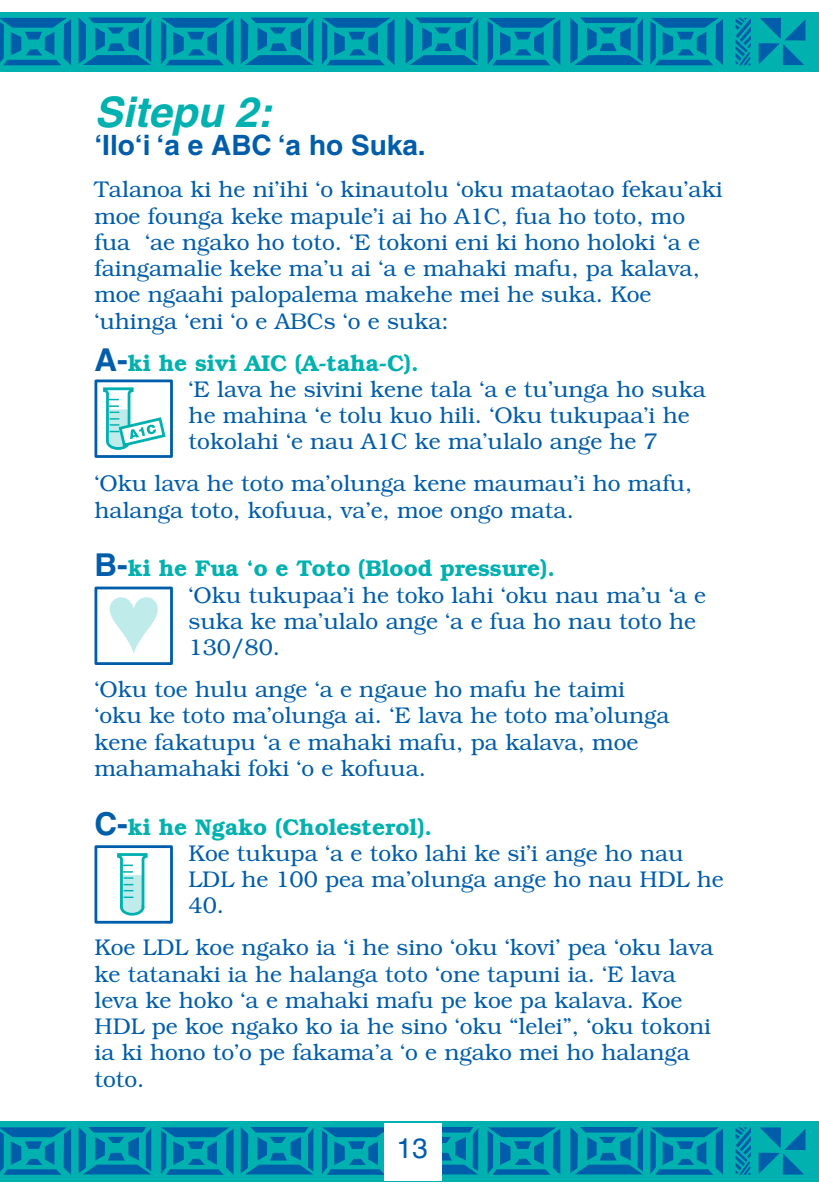
<style>
.page{position:relative;width:819px;height:1197px;background:#fff}
.page>*{position:absolute;margin:0;border:0;box-sizing:border-box;transform-origin:0 0}
.Head{font:italic 700 42px "Helvetica";color:#00b1b0}
.Head-2{font:700 28px "Helvetica";color:#005daa}
.t1{font:28px "Helvetica";color:#005daa}
.t2{font:300 22.75px/26.2px "Bookman";color:#005daa}
.s1{font-family:"Helvetica";font-weight:700;font-size:31.5px}
.s2{font-weight:600;color:#00b1b0}
</style>
<div class="page">
<div style="left:0;top:1122px;width:819px;height:59px;background:#00b1b0"></div>
<svg style="left:759px;top:1127px;width:47px;height:48px"></svg>
<svg style="left:736px;top:1127px;width:15px;height:48px"></svg>
<svg style="left:488px;top:1127px;width:72px;height:48px"></svg>
<svg style="left:650px;top:1127px;width:73px;height:48px"></svg>
<svg style="left:322px;top:1127px;width:62px;height:48px"></svg>
<svg style="left:161px;top:1127px;width:73px;height:48px"></svg>
<svg style="left:0;top:1127px;width:71px;height:48px"></svg>
<svg style="left:79px;top:1127px;width:72px;height:47px"></svg>
<svg style="left:241px;top:1127px;width:72px;height:47px"></svg>
<svg style="left:442px;top:1127px;width:36px;height:47px"></svg>
<svg style="left:570px;top:1127px;width:73px;height:47px"></svg>
<div style="left:384px;top:1123px;width:58px;height:57px;background:#fff"></div>
<div style="left:0;top:12px;width:819px;height:60px;background:#00b1b0"></div>
<svg style="left:759px;top:18px;width:47px;height:47px"></svg>
<svg style="left:736px;top:18px;width:15px;height:47px"></svg>
<svg style="left:488px;top:18px;width:72px;height:47px"></svg>
<svg style="left:650px;top:18px;width:73px;height:47px"></svg>
<svg style="left:322px;top:18px;width:73px;height:47px"></svg>
<svg style="left:161px;top:18px;width:73px;height:47px"></svg>
<svg style="left:0;top:18px;width:71px;height:47px"></svg>
<svg style="left:79px;top:18px;width:72px;height:47px"></svg>
<svg style="left:241px;top:18px;width:72px;height:47px"></svg>
<svg style="left:406px;top:18px;width:72px;height:47px"></svg>
<svg style="left:570px;top:18px;width:73px;height:47px"></svg>
<div style="left:94px;top:587px;width:79px;height:78px;border:3px solid #005daa"></div>
<svg style="left:110px;top:597px;width:48px;height:57px"></svg>
<div style="left:94px;top:380px;width:79px;height:78px;border:3px solid #005daa"></div>
<svg style="left:103px;top:387px;width:63px;height:63px"></svg>
<div style="left:94px;top:845px;width:79px;height:79px;border:3px solid #005daa"></div>
<svg style="left:117px;top:853px;width:31px;height:63px"></svg>
<p class="Head" style="left:94px;top:87px;width:179px">Sitepu 2:</p>
<p class="Head-2" style="left:94px;top:128px;width:333px">‘Ilo‘i ‘a e ABC ‘a ho Suka.</p>
<p class="t2" style="left:94px;top:177px;width:630px">Talanoa ki he ni’ihi ‘o kinautolu ‘oku mataotao fekau’aki moe founga keke mapule’i ai ho A1C, fua ho toto, mo fua ‘ae ngako ho toto. ‘E tokoni eni ki hono holoki ‘a e faingamalie keke ma’u ai ‘a e mahaki mafu, pa kalava, moe ngaahi palopalema makehe mei he suka. Koe ‘uhinga ‘eni ‘o e ABCs ‘o e suka:</p>
<p class="t2" style="left:189px;top:350px;width:519px;text-indent:-94px"><span class="s1">A-</span><span class="s2">ki he sivi AIC (A-taha-C).<br></span>‘E lava he sivini kene tala ‘a e tu’unga ho suka he mahina ‘e tolu kuo hili. ‘Oku tukupaa’i he tokolahi ‘e nau A1C ke ma’ulalo ange he 7</p>
<p class="t2" style="left:95px;top:471px;width:599px">‘Oku lava he toto ma’olunga kene maumau’i ho mafu, halanga toto, kofuua, va’e, moe ongo mata.</p>
<p class="t2" style="left:189px;top:556px;width:519px;text-indent:-94px"><span class="s1">B-</span><span class="s2">ki he Fua ‘o e Toto (Blood pressure).<br></span>‘Oku tukupaa’i he toko lahi ‘oku nau ma’u ‘a e suka ke ma’ulalo ange ‘a e fua ho nau toto he<br>130/80.</p>
<p class="t2" style="left:95px;top:676px;width:577px">‘Oku toe hulu ange ‘a e ngaue ho mafu he taimi ‘oku ke toto ma’olunga ai. ‘E lava he toto ma’olunga kene fakatupu ‘a e mahaki mafu, pa kalava, moe mahamahaki foki ‘o e kofuua.</p>
<p class="t2" style="left:189px;top:814px;width:537px;text-indent:-94px"><span class="s1">C-</span><span class="s2">ki he Ngako (Cholesterol).<br></span>Koe tukupa ‘a e toko lahi ke si’i ange ho nau<br>LDL he 100 pea ma’olunga ange ho nau HDL he<br>40.</p>
<p class="t2" style="left:95px;top:935px;width:621px">Koe LDL koe ngako ia ‘i he sino ‘oku ‘kovi’ pea ‘oku lava ke tatanaki ia he halanga toto ‘one tapuni ia. ‘E lava leva ke hoko ‘a e mahaki mafu pe koe pa kalava. Koe HDL pe koe ngako ko ia he sino ‘oku “lelei”, ‘oku tokoni ia ki hono to’o pe fakama’a ‘o e ngako mei ho halanga toto.</p>
<p class="t1" style="left:397px;top:1132px;width:31px">13</p>
</div>
